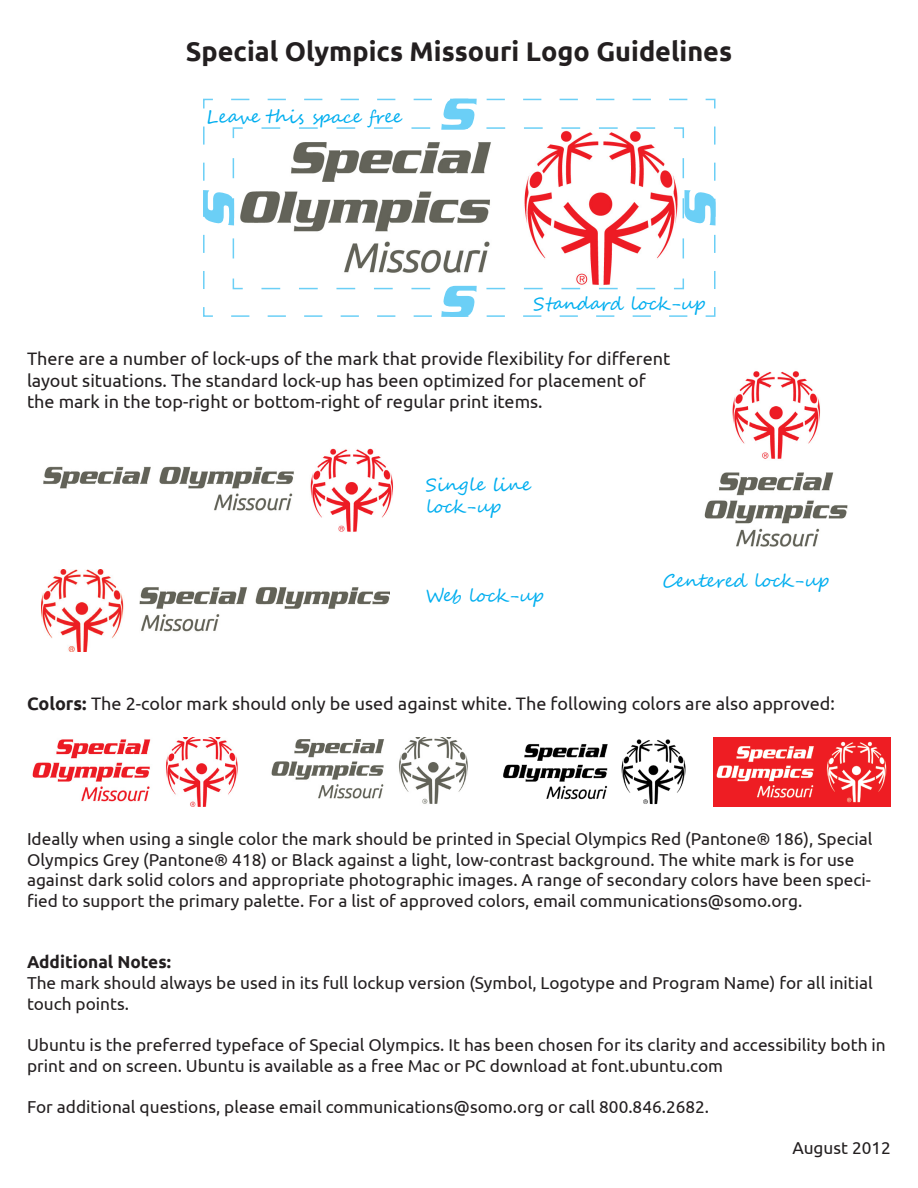
<style>
.page{position:relative;width:918px;height:1188px;background:#fff}
.page>*{position:absolute;margin:0;border:0;box-sizing:border-box;transform-origin:0 0}
.t1{font:700 27px "Ubuntu";color:#231f20}
.t2{font:18px/21.6px "Ubuntu";color:#231f20}
.t3{font:18px/21.6px "Segoe Script";color:#00aeef}
.t4{font:17.25px/20.7px "Ubuntu";color:#231f20}
.t5{font:700 17.25px "Ubuntu";color:#231f20}
.s1{font-weight:700}
</style>
<div class="page">
<svg style="left:203px;top:98px;width:513px;height:219px"></svg>
<img style="left:43px;top:448px;width:351px;height:84px">
<img style="left:704px;top:371px;width:144px;height:176px">
<img style="left:42px;top:570px;width:348px;height:82px">
<img style="left:503px;top:739px;width:183px;height:66px">
<img style="left:271px;top:737px;width:197px;height:67px">
<img style="left:32px;top:737px;width:206px;height:69px">
<img style="left:713px;top:737px;width:178px;height:69px">
<p class="t1" style="left:186px;top:35px;width:548px">Special Olympics Missouri Logo Guidelines</p>
<p class="t3" style="left:206px;top:106px;width:197px">Leave this space free</p>
<p class="t3" style="left:534px;top:293px;width:173px">Standard lock-up</p>
<p class="t2" style="left:27px;top:347px;width:645px">There are a number of lock-ups of the mark that provide flexibility for different layout situations. The standard lock-up has been optimized for placement of the mark in the top-right or bottom-right of regular print items.</p>
<p class="t3" style="left:426px;top:475px;width:107px">Single line lock-up</p>
<p class="t3" style="left:426px;top:585px;width:120px">Web lock-up</p>
<p class="t3" style="left:663px;top:570px;width:168px">Centered lock-up</p>
<p class="t2" style="left:27px;top:692px;width:809px"><span class="s1">Colors:</span> The 2-color mark should only be used against white. The following colors are also approved:</p>
<p class="t4" style="left:27px;top:828px;width:847px">Ideally when using a single color the mark should be printed in Special Olympics Red (Pantone® 186), Special Olympics Grey (Pantone® 418) or Black against a light, low-contrast background. The white mark is for use against dark solid colors and appropriate photographic images. A range of secondary colors have been speci&shy;fied to support the primary palette. For a list of approved colors, email communications@somo.org.</p>
<p class="t5" style="left:27px;top:952px;width:145px">Additional Notes:</p>
<p class="t4" style="left:27px;top:972px;width:848px">The mark should always be used in its full lockup version (Symbol, Logotype and Program Name) for all initial touch points.</p>
<p class="t4" style="left:27px;top:1034px;width:860px">Ubuntu is the preferred typeface of Special Olympics. It has been chosen for its clarity and accessibility both in print and on screen. Ubuntu is available as a free Mac or PC download at font.ubuntu.com</p>
<p class="t4" style="left:27px;top:1096px;width:684px">For additional questions, please email communications@somo.org or call 800.846.2682.</p>
<p class="t4" style="left:793px;top:1137px;width:100px">August 2012</p>
</div>
